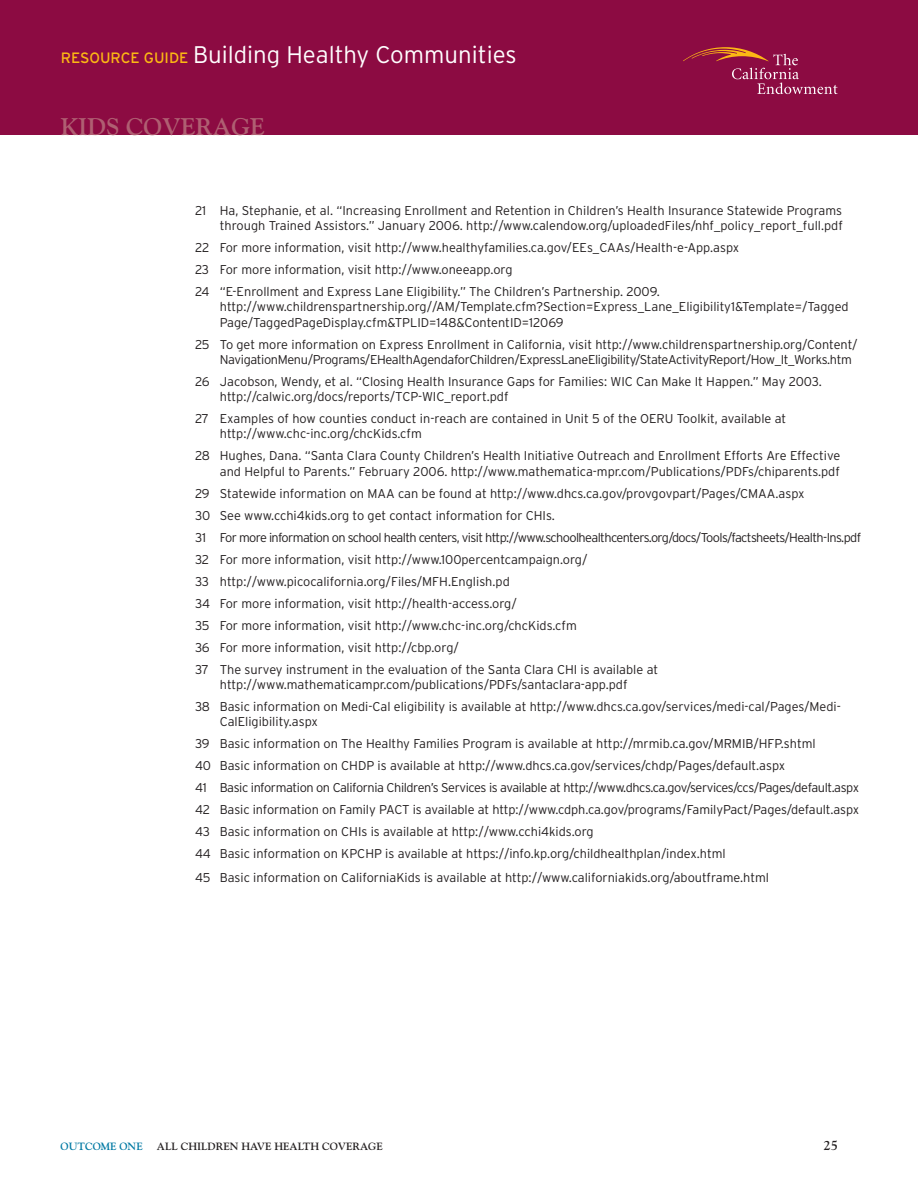
<style>
.page{position:relative;width:918px;height:1188px;background:#fff}
.page>*{position:absolute;margin:0;border:0;box-sizing:border-box;transform-origin:0 0}
.t1{font:300 24px "Interstate";color:#fff}
.t2{font:700 24px "Goudy";color:#af5f72}
.t3{font:700 13.5px "Goudy";color:#231f20}
.t4{font:300 12.75px/22px "Interstate";color:#231f20}
.t5{font:300 12.75px/15.3px "Interstate";letter-spacing:-.03em;color:#231f20}
.t6{font:700 10.5px "Goudy";color:#231f20}
.t7{font:700 10.5px "Goudy";color:#0079a3}
.s1{font-weight:400;font-size:15px;color:#fcb814}
</style>
<div class="page">
<div style="left:0;top:0;width:918px;height:135px;background:#8c0b42"></div>
<svg style="left:683px;top:47px;width:155px;height:47px"></svg>
<h1 class="t1" style="left:61px;top:41px;width:457px"><span class="s1">RESOURCE GUIDE</span> Building Healthy Communities</h1>
<h1 class="t2" style="left:61px;top:112px;width:205px">KIDS COVERAGE</h1>
<p class="t4" style="left:195px;top:203px;width:649px;line-height:15.3px;text-align:right">21 Ha, Stephanie, et al. “Increasing Enrollment and Retention in Children’s Health Insurance Statewide Programs through Trained Assistors.” January 2006. http://www.calendow.org/uploadedFiles/nhf_policy_report_full.pdf</p>
<p class="t4" style="left:195px;top:237px;width:546px">22 For more information, visit http://www.healthyfamilies.ca.gov/EEs_CAAs/Health-e-App.aspx<br>23 For more information, visit http://www.oneeapp.org<br>24 “E-Enrollment and Express Lane Eligibility.” The Children’s Partnership. 2009.</p>
<p class="t4" style="left:220px;top:299px;width:630px;line-height:15.3px">http://www.childrenspartnership.org//AM/Template.cfm?Section=Express_Lane_Eligibility1&amp;Template=/Tagged<br>Page/TaggedPageDisplay.cfm&amp;TPLID=148&amp;ContentID=12069</p>
<p class="t5" style="left:220px;top:337px;width:639px;text-indent:-25px">25 To get more information on Express Enrollment in California, visit http://www.childrenspartnership.org/Content/<br>NavigationMenu/Programs/EHealthAgendaforChildren/ExpressLaneEligibility/StateActivityReport/How_It_Works.htm</p>
<p class="t4" style="left:220px;top:374px;width:604px;line-height:15.3px;text-indent:-25px">26 Jacobson, Wendy, et al. “Closing Health Insurance Gaps for Families: WIC Can Make It Happen.” May 2003. http://calwic.org/docs/reports/TCP-WIC_report.pdf</p>
<p class="t4" style="left:220px;top:411px;width:568px;line-height:15.3px;text-indent:-25px">27 Examples of how counties conduct in-reach are contained in Unit 5 of the OERU Toolkit, available at http://www.chc-inc.org/chcKids.cfm</p>
<p class="t4" style="left:195px;top:448px;width:647px;line-height:15.3px;text-align:right">28 Hughes, Dana. “Santa Clara County Children’s Health Initiative Outreach and Enrollment Efforts Are Effective and Helpful to Parents.” February 2006. http://www.mathematica-mpr.com/Publications/PDFs/chiparents.pdf</p>
<p class="t4" style="left:195px;top:482px;width:668px">29 Statewide information on MAA can be found at http://www.dhcs.ca.gov/provgovpart/Pages/CMAA.aspx<br>30 See www.cchi4kids.org to get contact information for CHIs.<br>31 For more information on school health centers, visit http://www.schoolhealthcenters.org/docs/Tools/factsheets/Health-Ins.pdf 32 For more information, visit http://www.100percentcampaign.org/<br>33 http://www.picocalifornia.org/Files/MFH.English.pd<br>34 For more information, visit http://health-access.org/<br>35 For more information, visit http://www.chc-inc.org/chcKids.cfm<br>36 For more information, visit http://cbp.org/<br>37 The survey instrument in the evaluation of the Santa Clara CHI is available at</p>
<p class="t4" style="left:195px;top:674px;width:647px;text-indent:25px">http://www.mathematicampr.com/publications/PDFs/santaclara-app.pdf<br>38 Basic information on Medi-Cal eligibility is available at http://www.dhcs.ca.gov/services/medi-cal/Pages/Medi-</p>
<p class="t4" style="left:195px;top:711px;width:666px;text-indent:25px">CalEligibility.aspx<br>39 Basic information on The Healthy Families Program is available at http://mrmib.ca.gov/MRMIB/HFP.shtml<br>40 Basic information on CHDP is available at http://www.dhcs.ca.gov/services/chdp/Pages/default.aspx<br>41 Basic information on California Children’s Services is available at http://www.dhcs.ca.gov/services/ccs/Pages/default.aspx 42 Basic information on Family PACT is available at http://www.cdph.ca.gov/programs/FamilyPact/Pages/default.aspx 43 Basic information on CHIs is available at http://www.cchi4kids.org<br>44 Basic information on KPCHP is available at https://info.kp.org/childhealthplan/index.html</p>
<p class="t4" style="left:195px;top:866px;width:576px">45 Basic information on CaliforniaKids is available at http://www.californiakids.org/aboutframe.html</p>
<p class="t7" style="left:61px;top:1140px;width:84px">OUTCOME ONE</p>
<p class="t6" style="left:157px;top:1140px;width:227px">ALL CHILDREN HAVE HEALTH COVERAGE</p>
<p class="t3" style="left:823px;top:1137px;width:16px">25</p>
</div>
